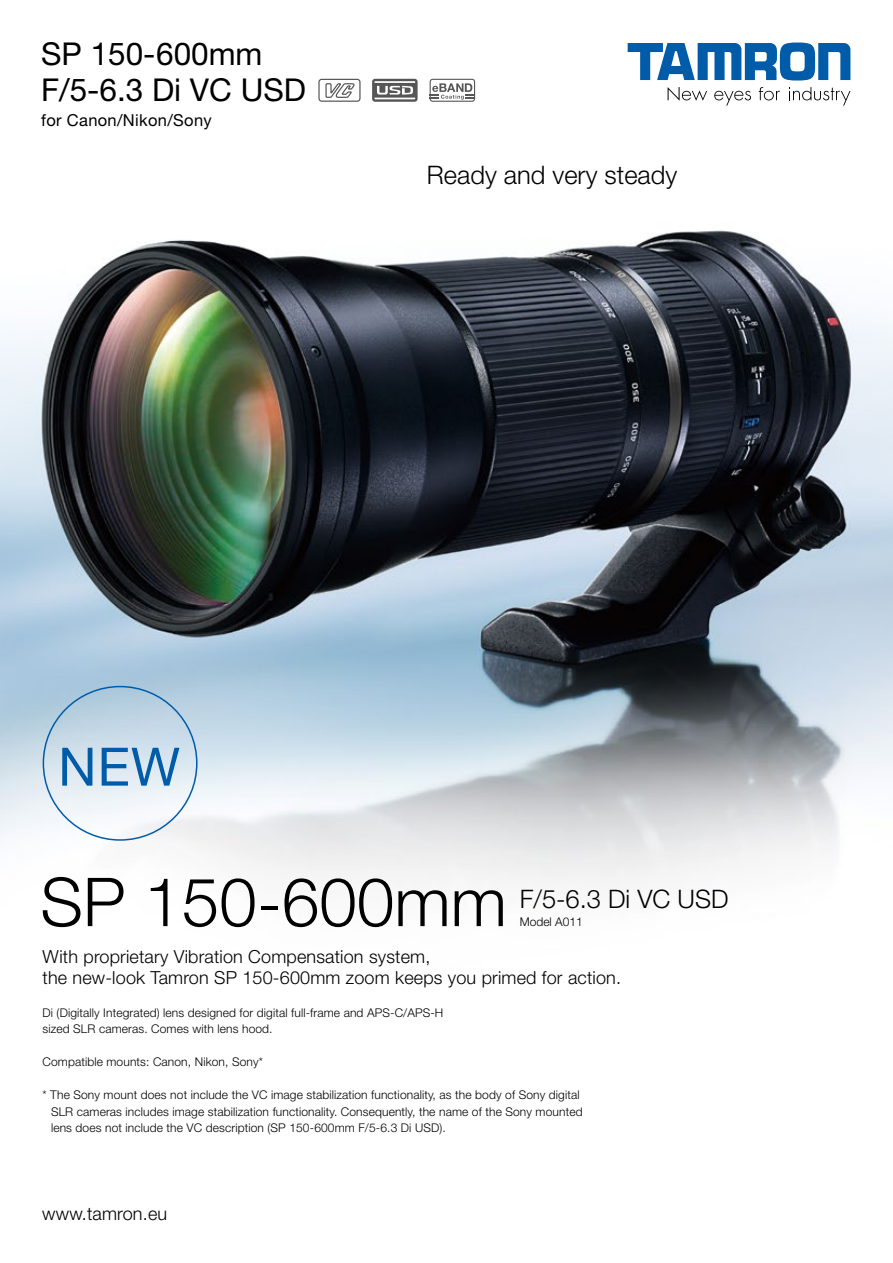
<style>
.page{position:relative;width:893px;height:1263px;background:#fff}
.page>*{position:absolute;margin:0;border:0;box-sizing:border-box;transform-origin:0 0}
.t1{font:300 67.5px "Helvetica Neue LT Std";color:#000}
.t2{font:52.95px "Helvetica Neue LT Std";color:#005ca9}
.t3{font:31.5px/36.5px "Helvetica Neue LT Std";color:#000}
.t4{font:300 25.5px "Helvetica Neue LT Std";color:#000}
.t5{font:300 18px/21.6px "Helvetica Neue LT Std";letter-spacing:.01em;color:#000}
.t6{font:16.5px "Helvetica Neue LT Std";letter-spacing:.02em;color:#000}
.t7{font:300 12px/16.5px "Helvetica Neue LT Std";letter-spacing:.01em;color:#000}
</style>
<div class="page">
<img style="left:0;top:42px;width:893px;height:841px">
<svg style="left:628px;top:43px;width:222px;height:38px"></svg>
<svg style="left:714px;top:91px;width:37px;height:15px"></svg>
<svg style="left:759px;top:87px;width:21px;height:13px"></svg>
<svg style="left:668px;top:87px;width:39px;height:14px"></svg>
<svg style="left:789px;top:87px;width:61px;height:19px"></svg>
<svg style="left:318px;top:78px;width:43px;height:24px"></svg>
<svg style="left:372px;top:79px;width:46px;height:23px"></svg>
<svg style="left:430px;top:79px;width:45px;height:23px"></svg>
<h3 class="t3" style="left:41px;top:35px;width:266px">SP 150-600mm<br>F/5-6.3 Di VC USD</h3>
<h3 class="t6" style="left:41px;top:111px;width:172px">for Canon/Nikon/Sony</h3>
<h3 class="t4" style="left:427px;top:159px;width:252px">Ready and very steady</h3>
<h2 class="t2" style="left:58px;top:735px;width:123px">NEW</h2>
<h1 class="t1" style="left:40px;top:861px;width:468px">SP 150-600mm</h1>
<h3 class="t4" style="left:520px;top:884px;width:210px">F/5-6.3 Di VC USD</h3>
<p class="t7" style="left:520px;top:913px;width:64px">Model A011</p>
<h3 class="t5" style="left:43px;top:945px;width:580px">With proprietary Vibration Compensation system,<br>the new-look Tamron SP 150-600mm zoom keeps you primed for action.</h3>
<p class="t7" style="left:43px;top:1004px;width:402px">Di (Digitally Integrated) lens designed for digital full-frame and APS-C/APS-H sized SLR cameras. Comes with lens hood.</p>
<p class="t7" style="left:43px;top:1054px;width:222px">Compatible mounts: Canon, Nikon, Sony*</p>
<p class="t7" style="left:51px;top:1087px;width:533px;text-indent:-9px">* The Sony mount does not include the VC image stabilization functionality, as the body of Sony digital<br>SLR cameras includes image stabilization functionality. Consequently, the name of the Sony mounted lens does not include the VC description (SP 150-600mm F/5-6.3 Di USD).</p>
<h3 class="t5" style="left:42px;top:1203px;width:126px">www.tamron.eu</h3>
</div>
